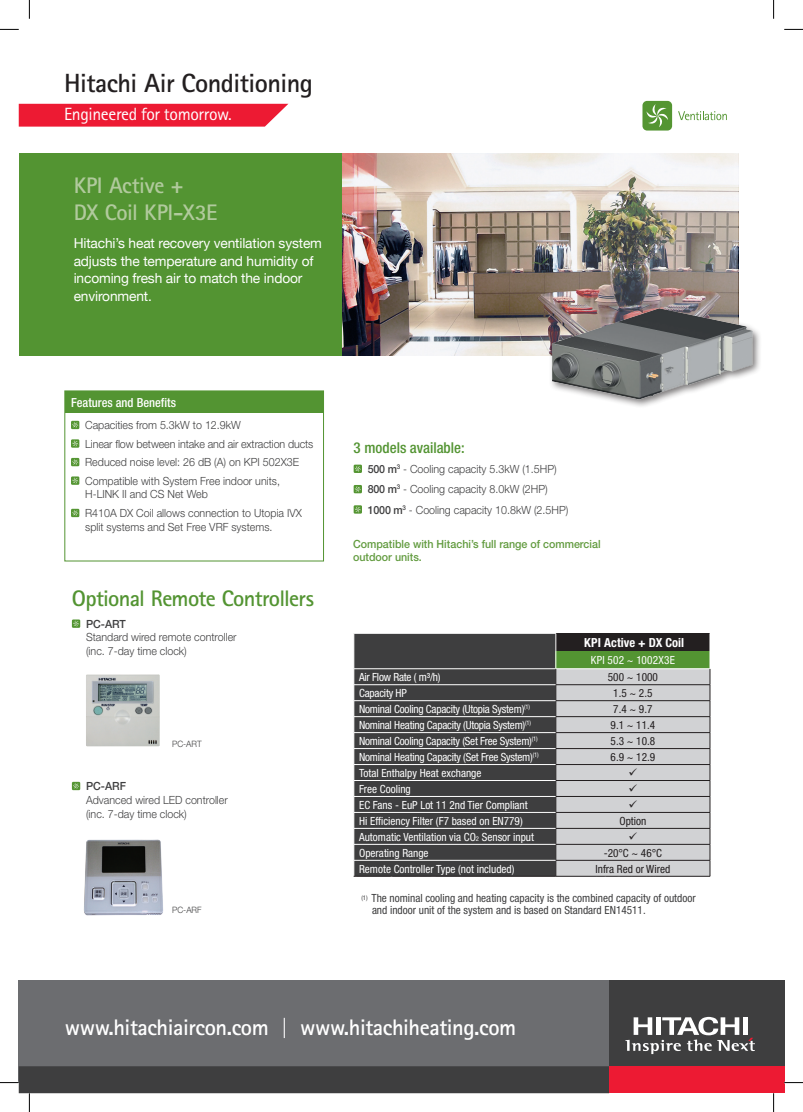
<style>
.page{position:relative;width:803px;height:1112px;background:#fff}
.page>*{position:absolute;margin:0;border:0;box-sizing:border-box;transform-origin:0 0}
.t1{font:700 26.25px "Rotis Sans Serif";letter-spacing:-.02em;color:#231f20}
.t2{font:700 22.5px "Rotis Sans Serif";letter-spacing:-.02em;color:#fff}
.t3{font:700 22.5px "Rotis Sans Serif";letter-spacing:-.03em;color:#539432}
.t4{font:700 22.5px/27.5px "Rotis Sans Serif";letter-spacing:-.015em;color:#b1ca9d}
.t5{font:17.75px "Rotis Sans Serif";letter-spacing:-.02em;color:#fff}
.t6{font:500 condensed 15px "Helvetica Neue";color:#539432}
.t7{font:13.75px/17.6px "Helvetica Neue";letter-spacing:-.01em;color:#fff}
.t8{font:500 condensed 12.5px "Helvetica Neue";color:#fff}
.t9{font:700 condensed 12.5px "Helvetica Neue";letter-spacing:.005em;color:#fff}
.t10{font:300 11.25px/18.5px "Helvetica Neue";color:#3e3e3f;scale:.95 1}
.t11{font:condensed 11.25px "Helvetica Neue";letter-spacing:-.005em;color:#fff}
.t12{font:condensed 11.25px/12.5px "Helvetica Neue";color:#3e3e3f}
.t13{font:condensed 11.25px "Helvetica Neue";color:#231f20}
.t14{font:500 11.25px/13.8px "Helvetica Neue";color:#629b3f;scale:.95 1}
.t15{font:condensed 11.25px "Helvetica Neue";letter-spacing:.02em;color:#fff}
.t16{font:500 11.25px "Helvetica Neue";color:#3e3e3f;scale:.95 1}
.t17{font:300 8.75px "Helvetica Neue";color:#3e3e3f;scale:.95 1}
.s1{font-weight:500}
.s2{font-size:6.5px}
.s3{font-weight:300}
</style>
<div class="page">
<svg style="left:19px;top:104px;width:269px;height:23px;background:#ee273e"></svg>
<div style="left:19px;top:153px;width:322px;height:202px;background:#539432"></div>
<img style="left:341px;top:153px;width:397px;height:202px">
<svg style="left:354px;top:464px;width:8px;height:9px"></svg>
<svg style="left:355px;top:465px;width:6px;height:7px"></svg>
<div style="left:354px;top:485px;width:8px;height:8px;background:#549532"></div>
<svg style="left:355px;top:486px;width:6px;height:6px"></svg>
<svg style="left:354px;top:505px;width:8px;height:8px"></svg>
<svg style="left:355px;top:506px;width:6px;height:6px"></svg>
<div style="left:65px;top:391px;width:258px;height:21px;background:#539432"></div>
<svg style="left:71px;top:420px;width:8px;height:9px"></svg>
<svg style="left:72px;top:421px;width:6px;height:7px"></svg>
<svg style="left:71px;top:439px;width:8px;height:8px"></svg>
<svg style="left:72px;top:440px;width:6px;height:6px"></svg>
<div style="left:71px;top:458px;width:8px;height:8px;background:#549532"></div>
<svg style="left:72px;top:459px;width:6px;height:6px"></svg>
<svg style="left:71px;top:476px;width:8px;height:8px"></svg>
<svg style="left:72px;top:477px;width:6px;height:7px"></svg>
<svg style="left:71px;top:508px;width:8px;height:9px"></svg>
<svg style="left:72px;top:509px;width:6px;height:7px"></svg>
<div style="left:19px;top:979px;width:590px;height:103px;background:#6c6d70"></div>
<div style="left:609px;top:979px;width:175px;height:103px;background:#3e3e3f"></div>
<svg style="left:625px;top:1016px;width:130px;height:37px"></svg>
<div style="left:609px;top:1065px;width:175px;height:27px;background:#ed1a33"></div>
<div style="left:642px;top:101px;width:30px;height:29px;background:#549532;border-radius:5px"></div>
<svg style="left:646px;top:104px;width:22px;height:23px"></svg>
<svg style="left:678px;top:111px;width:49px;height:9px"></svg>
<img style="left:542px;top:289px;width:216px;height:118px">
<div style="left:355px;top:634px;width:200px;height:241px;background:#3e3e3f"></div>
<hr style="left:354px;top:668px;width:201px;height:1px;background:#fff">
<svg style="left:354px;top:633px;width:1px;height:242px"></svg>
<hr style="left:354px;top:875px;width:202px;height:1px;background:#231f20">
<hr style="left:354px;top:684px;width:201px;height:1px;background:#fff">
<hr style="left:354px;top:700px;width:201px;height:1px;background:#fff">
<hr style="left:354px;top:716px;width:201px;height:1px;background:#fff">
<hr style="left:354px;top:732px;width:201px;height:1px;background:#fff">
<hr style="left:354px;top:748px;width:201px;height:1px;background:#fff">
<hr style="left:354px;top:764px;width:201px;height:1px;background:#fff">
<hr style="left:354px;top:780px;width:201px;height:1px;background:#fff">
<hr style="left:354px;top:796px;width:201px;height:1px;background:#fff">
<hr style="left:354px;top:812px;width:201px;height:1px;background:#fff">
<hr style="left:354px;top:828px;width:201px;height:1px;background:#fff">
<hr style="left:354px;top:843px;width:201px;height:1px;background:#fff">
<hr style="left:354px;top:859px;width:201px;height:1px;background:#fff">
<svg style="left:72px;top:619px;width:8px;height:8px"></svg>
<svg style="left:73px;top:620px;width:6px;height:6px"></svg>
<svg style="left:72px;top:781px;width:8px;height:9px"></svg>
<svg style="left:73px;top:782px;width:6px;height:7px"></svg>
<img style="left:84px;top:839px;width:79px;height:77px">
<img style="left:86px;top:674px;width:74px;height:72px">
<svg style="left:0;top:29px;width:19px;height:1px"></svg>
<svg style="left:784px;top:29px;width:19px;height:1px"></svg>
<svg style="left:784px;top:1081px;width:19px;height:2px"></svg>
<svg style="left:29px;top:0;width:1px;height:19px"></svg>
<svg style="left:0;top:1065px;width:609px;height:46px"></svg>
<svg style="left:773px;top:0;width:1px;height:19px"></svg>
<svg style="left:773px;top:1092px;width:1px;height:19px"></svg>
<svg style="left:555px;top:633px;width:156px;height:243px;background:#b0b5b0"></svg>
<h1 class="t1" style="left:64px;top:66px;width:251px">Hitachi Air Conditioning</h1>
<h3 class="t5" style="left:64px;top:104px;width:169px">Engineered for tomorrow.</h3>
<h2 class="t4" style="left:74px;top:171px;width:145px">KPI Active +<br>DX Coil KPI-X3E</h2>
<p class="t7" style="left:74px;top:234px;width:250px">Hitachi’s heat recovery ventilation system adjusts the temperature and humidity of incoming fresh air to match the indoor environment.</p>
<p class="t8" style="left:71px;top:395px;width:106px">Features and Benefits</p>
<p class="t10" style="left:85px;top:415px;width:242px">Capacities from 5.3kW to 12.9kW<br>Linear flow between intake and air extraction ducts Reduced noise level: 26 dB (A) on KPI 502X3E Compatible with System Free indoor units,</p>
<p class="t10" style="left:85px;top:485px;width:230px">H-LINK II and CS Net Web<br>R410A DX Coil allows connection to Utopia IVX</p>
<p class="t10" style="left:85px;top:517px;width:199px">split systems and Set Free VRF systems.</p>
<h2 class="t3" style="left:72px;top:583px;width:244px">Optional Remote Controllers</h2>
<p class="t16" style="left:86px;top:617px;width:43px">PC-ART</p>
<p class="t10" style="left:86px;top:630px;width:160px;line-height:13.8px">Standard wired remote controller (inc. 7-day time clock)</p>
<p class="t17" style="left:172px;top:738px;width:33px">PC-ART</p>
<p class="t16" style="left:86px;top:779px;width:44px">PC-ARF</p>
<p class="t10" style="left:86px;top:792px;width:151px;line-height:13.8px">Advanced wired LED controller (inc. 7-day time clock)</p>
<p class="t17" style="left:172px;top:904px;width:32px">PC-ARF</p>
<h3 class="t6" style="left:354px;top:438px;width:113px">3 models available:</h3>
<p class="t10" style="left:368px;top:458px;width:213px;line-height:20.4px"><span class="s1">500 m</span><sup>3</sup> - Cooling capacity 5.3kW (1.5HP)<br><span class="s1">800 m</span><sup>3</sup> - Cooling capacity 8.0kW (2HP)<br><span class="s1">1000 m</span><sup>3</sup> - Cooling capacity 10.8kW (2.5HP)</p>
<p class="t14" style="left:353px;top:536px;width:262px">Compatible with Hitachi’s full range of commercial outdoor units.</p>
<p class="t9" style="left:584px;top:634px;width:102px">KPI Active + DX Coil</p>
<p class="t15" style="left:591px;top:653px;width:85px">KPI 502 ~ 1002X3E</p>
<p class="t11" style="left:359px;top:670px;width:83px">Air Flow Rate ( m³/h)</p>
<p class="t13" style="left:608px;top:670px;width:51px">500 ~ 1000</p>
<p class="t11" style="left:359px;top:686px;width:49px">Capacity HP</p>
<p class="t13" style="left:613px;top:686px;width:41px">1.5 ~ 2.5</p>
<p class="t11" style="left:359px;top:702px;width:173px">Nominal Cooling Capacity (Utopia System)<sup>(1)</sup></p>
<p class="t13" style="left:613px;top:702px;width:41px">7.4 ~ 9.7</p>
<p class="t11" style="left:359px;top:718px;width:173px">Nominal Heating Capacity (Utopia System)<sup>(1)</sup></p>
<p class="t13" style="left:611px;top:718px;width:46px">9.1 ~ 11.4</p>
<p class="t11" style="left:359px;top:734px;width:180px">Nominal Cooling Capacity (Set Free System)<sup>(1)</sup></p>
<p class="t13" style="left:611px;top:734px;width:46px">5.3 ~ 10.8</p>
<p class="t11" style="left:359px;top:750px;width:181px">Nominal Heating Capacity (Set Free System)<sup>(1)</sup></p>
<p class="t13" style="left:611px;top:750px;width:46px">6.9 ~ 12.9</p>
<p class="t11" style="left:359px;top:766px;width:124px">Total Enthalpy Heat exchange</p>
<p class="t11" style="left:359px;top:782px;width:53px">Free Cooling</p>
<p class="t11" style="left:359px;top:798px;width:170px">EC Fans - EuP Lot 11 2nd Tier Compliant</p>
<p class="t11" style="left:359px;top:814px;width:165px">Hi Efficiency Filter (F7 based on EN779)</p>
<p class="t13" style="left:619px;top:814px;width:28px">Option</p>
<p class="t11" style="left:359px;top:830px;width:176px">Automatic Ventilation via CO<span class="s2">2</span> Sensor input</p>
<p class="t11" style="left:359px;top:846px;width:71px">Operating Range</p>
<p class="t13" style="left:604px;top:846px;width:60px">-20°C ~ 46°C</p>
<p class="t11" style="left:359px;top:862px;width:157px">Remote Controller Type (not included)</p>
<p class="t13" style="left:595px;top:862px;width:76px">Infra Red or Wired</p>
<p class="t12" style="left:372px;top:891px;width:325px;text-indent:-11px"><sup>(1)</sup> The nominal cooling and heating capacity is the combined capacity of outdoor and indoor unit of the system and is based on Standard EN14511.</p>
<h2 class="t2" style="left:65px;top:1012px;width:453px">www.hitachiaircon.com <span class="s3">|</span> www.hitachiheating.com</h2>
</div>
